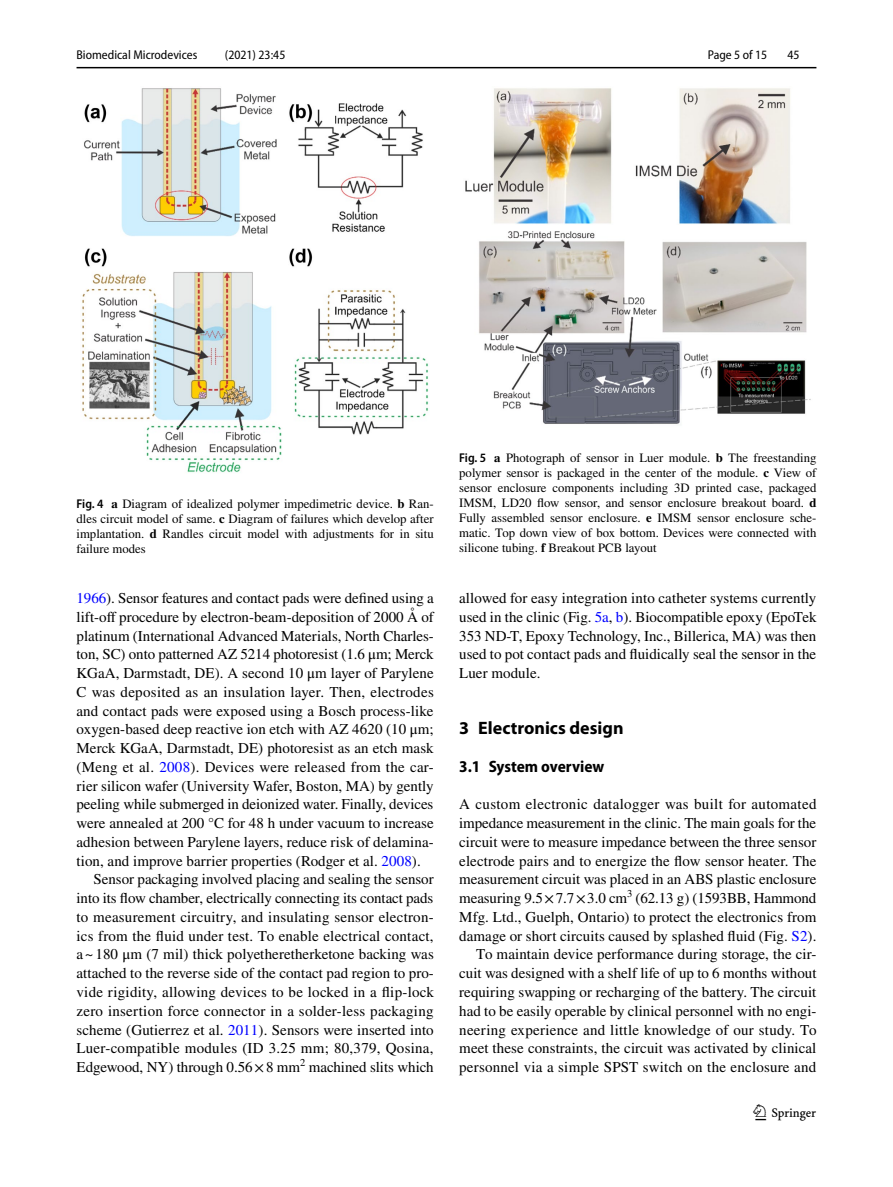
<style>
.page{position:relative;width:893px;height:1187px;background:#fff}
.page>*{position:absolute;margin:0;border:0;box-sizing:border-box;transform-origin:0 0}
.t1{font:22.5px "Springnew Regular 3";color:#000}
.t2{font:700 18px "Myriad Pro";color:#000}
.t3{font:700 semi-condensed 16.5px "Myriad Pro";letter-spacing:-.005em;color:#000}
.t4{font:15px/18.8px "STIX";letter-spacing:.005em;color:#000;text-align:justify}
.t5{font:12.75px/15px "STIX";color:#000;text-align:justify}
.t6{font:semi-condensed 12.75px "Myriad Pro";color:#000}
.s1{font-family:"Myriad Pro";font-weight:600;font-stretch:semi-condensed}
.s2{font-weight:700}
.s3{color:#00f}
</style>
<div class="page">
<hr style="left:77px;top:67px;width:739px;height:1px;background:#000">
<img style="left:82px;top:88px;width:347px;height:385px">
<img style="left:465px;top:88px;width:346px;height:336px">
<p class="t6" style="left:77px;top:48px;width:122px">Biomedical Microdevices</p>
<p class="t6" style="left:225px;top:48px;width:62px">(2021) 23:45</p>
<p class="t6" style="left:708px;top:48px;width:61px">Page 5 of 15</p>
<p class="t6" style="left:787px;top:48px;width:14px">45</p>
<p class="t5" style="left:77px;top:497px;width:359px"><span class="s1">Fig. 4</span> <span class="s2">a</span> Diagram of idealized polymer impedimetric device. <span class="s2">b</span> Ran&shy;dles circuit model of same. <span class="s2">c</span> Diagram of failures which develop after implantation. <span class="s2">d</span> Randles circuit model with adjustments for in situ failure modes</p>
<p class="t4" style="left:77px;top:589px;width:359px"><span class="s3">1966</span>). Sensor features and contact pads were defined using a</p>
<p class="t4" style="left:77px;top:608px;width:359px">lift-off procedure by electron-beam-deposition of 2000 Å of</p>
<p class="t4" style="left:77px;top:627px;width:359px">platinum (International Advanced Materials, North Charles-</p>
<p class="t4" style="left:77px;top:646px;width:358px">ton, SC) onto patterned AZ 5214 photoresist (1.6 μm; Merck</p>
<p class="t4" style="left:77px;top:664px;width:359px">KGaA, Darmstadt, DE). A second 10 μm layer of Parylene</p>
<p class="t4" style="left:77px;top:683px;width:359px">C was deposited as an insulation layer. Then, electrodes</p>
<p class="t4" style="left:77px;top:702px;width:358px">and contact pads were exposed using a Bosch process-like</p>
<p class="t4" style="left:77px;top:721px;width:359px">oxygen-based deep reactive ion etch with AZ 4620 (10 μm;</p>
<p class="t4" style="left:77px;top:739px;width:359px">Merck KGaA, Darmstadt, DE) photoresist as an etch mask</p>
<p class="t4" style="left:77px;top:758px;width:359px">(Meng et al. <span class="s3">2008</span>). Devices were released from the car-</p>
<p class="t4" style="left:77px;top:777px;width:359px">rier silicon wafer (University Wafer, Boston, MA) by gently</p>
<p class="t4" style="left:77px;top:796px;width:358px">peeling while submerged in deionized water. Finally, devices</p>
<p class="t4" style="left:77px;top:814px;width:359px">were annealed at 200 °C for 48 h under vacuum to increase</p>
<p class="t4" style="left:77px;top:833px;width:359px">adhesion between Parylene layers, reduce risk of delamina-</p>
<p class="t4" style="left:77px;top:852px;width:346px">tion, and improve barrier properties (Rodger et al. <span class="s3">2008</span>).</p>
<p class="t4" style="left:94px;top:871px;width:342px">Sensor packaging involved placing and sealing the sensor</p>
<p class="t4" style="left:77px;top:889px;width:358px">into its flow chamber, electrically connecting its contact pads</p>
<p class="t4" style="left:77px;top:908px;width:359px">to measurement circuitry, and insulating sensor electron-</p>
<p class="t4" style="left:77px;top:927px;width:359px">ics from the fluid under test. To enable electrical contact,</p>
<p class="t4" style="left:77px;top:946px;width:359px">a ~ 180 μm (7 mil) thick polyetheretherketone backing was</p>
<p class="t4" style="left:77px;top:964px;width:359px">attached to the reverse side of the contact pad region to pro-</p>
<p class="t4" style="left:77px;top:983px;width:359px">vide rigidity, allowing devices to be locked in a flip-lock</p>
<p class="t4" style="left:77px;top:1002px;width:359px">zero insertion force connector in a solder-less packaging</p>
<p class="t4" style="left:77px;top:1021px;width:359px">scheme (Gutierrez et al. <span class="s3">2011</span>). Sensors were inserted into</p>
<p class="t4" style="left:77px;top:1039px;width:359px">Luer-compatible modules (ID 3.25 mm; 80,379, Qosina,</p>
<p class="t4" style="left:77px;top:1058px;width:359px">Edgewood, NY) through 0.56×8 mm<sup>2</sup> machined slits which</p>
<p class="t5" style="left:459px;top:451px;width:359px"><span class="s1">Fig. 5</span> <span class="s2">a</span> Photograph of sensor in Luer module. <span class="s2">b</span> The freestanding polymer sensor is packaged in the center of the module. <span class="s2">c</span> View of sensor enclosure components including 3D printed case, packaged IMSM, LD20 flow sensor, and sensor enclosure breakout board. <span class="s2">d </span>Fully assembled sensor enclosure. <span class="s2">e</span> IMSM sensor enclosure sche&shy;matic. Top down view of box bottom. Devices were connected with silicone tubing. <span class="s2">f</span> Breakout PCB layout</p>
<p class="t4" style="left:459px;top:589px;width:359px">allowed for easy integration into catheter systems currently used in the clinic (Fig. <span class="s3">5a</span>, <span class="s3">b</span>). Biocompatible epoxy (EpoTek 353 ND-T, Epoxy Technology, Inc., Billerica, MA) was then used to pot contact pads and fluidically seal the sensor in the Luer module.</p>
<p class="t2" style="left:459px;top:716px;width:166px">3 Electronics design</p>
<p class="t3" style="left:459px;top:757px;width:147px">3.1 System overview</p>
<p class="t4" style="left:459px;top:796px;width:359px;text-align:right">A custom electronic datalogger was built for automated impedance measurement in the clinic. The main goals for the circuit were to measure impedance between the three sensor electrode pairs and to energize the flow sensor heater. The measurement circuit was placed in an ABS plastic enclosure measuring 9.5×7.7×3.0 cm<sup>3</sup> (62.13 g) (1593BB, Hammond Mfg. Ltd., Guelph, Ontario) to protect the electronics from damage or short circuits caused by splashed fluid (Fig. <span class="s3">S2</span>).<br>To maintain device performance during storage, the cir&shy;cuit was designed with a shelf life of up to 6 months without requiring swapping or recharging of the battery. The circuit had to be easily operable by clinical personnel with no engi&shy;neering experience and little knowledge of our study. To meet these constraints, the circuit was activated by clinical personnel via a simple SPST switch on the enclosure and</p>
<h1 class="t1" style="left:755px;top:1104px;width:62px">1 3</h1>
</div>
